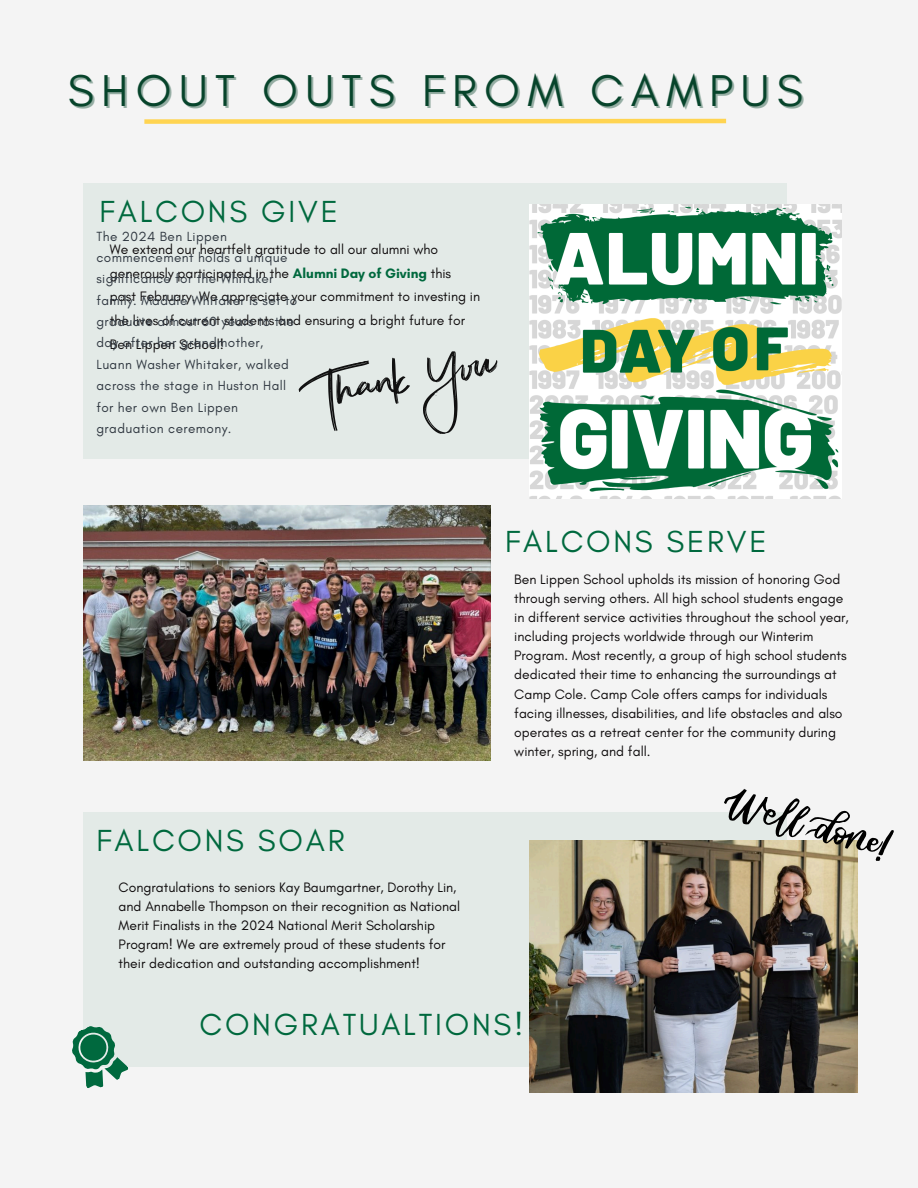
<style>
.page{position:relative;width:918px;height:1188px;background:#f4f4f4}
.page>*{position:absolute;margin:0;border:0;box-sizing:border-box;transform-origin:0 0}
.t1{font:45.45px "Glacial Indifference";letter-spacing:.165em;color:#07442b}
.t2{font:31.05px "Glacial Indifference";letter-spacing:.09em;color:#00693e}
.t3{font:13.95px/19.2px "Glacial Indifference";color:#0e0b0c}
.t4{font:13.5px/21.3px "Glacial Indifference";letter-spacing:.03em;color:#303841}
.s1{font-weight:700;color:#00693e}
</style>
<div class="page">
<img style="left:84px;top:505px;width:407px;height:256px">
<div style="left:84px;top:184px;width:703px;height:275px;background:#e3eae7"></div>
<img style="left:530px;top:205px;width:311px;height:293px">
<div style="left:84px;top:812px;width:703px;height:254px;background:#e3eae7"></div>
<img style="left:530px;top:841px;width:327px;height:252px">
<svg style="left:72px;top:1019px;width:59px;height:69px"></svg>
<svg style="left:144px;top:118px;width:583px;height:6px;background:#fcdb79"></svg>
<svg style="left:298px;top:351px;width:200px;height:83px"></svg>
<svg style="left:719px;top:788px;width:175px;height:74px"></svg>
<h1 class="t1" style="left:68px;top:63px;width:736px">SHOUT OUTS FROM CAMPUS</h1>
<p class="t2" style="left:100px;top:193px;width:240px">FALCONS GIVE</p>
<p class="t4" style="left:96px;top:225px;width:202px">The 2024 Ben Lippen commencement holds a unique significance for the Whitaker family. Maddie Whitaker is set to graduate almost 60 years to the day after her grandmother,<br>Luann Washer Whitaker, walked across the stage in Huston Hall for her own Ben Lippen graduation ceremony.</p>
<p class="t3" style="left:110px;top:238px;width:372px;line-height:23.7px">We extend our heartfelt gratitude to all our alumni who generously participated in the <span class="s1">Alumni Day of Giving</span> this past February. We appreciate your commitment to investing in the lives of current students and ensuring a bright future for Ben Lippen School!</p>
<h2 class="t2" style="left:96px;top:821px;width:250px">FALCONS SOAR</h2>
<h2 class="t3" style="left:119px;top:877px;width:343px">Congratulations to seniors Kay Baumgartner, Dorothy Lin, and Annabelle Thompson on their recognition as National Merit Finalists in the 2024 National Merit Scholarship Program! We are extremely proud of these students for their dedication and outstanding accomplishment!</h2>
<p class="t2" style="left:505px;top:523px;width:263px">FALCONS SERVE</p>
<p class="t3" style="left:514px;top:569px;width:336px">Ben Lippen School upholds its mission of honoring God through serving others. All high school students engage in different service activities throughout the school year, including projects worldwide through our Winterim Program. Most recently, a group of high school students dedicated their time to enhancing the surroundings at Camp Cole. Camp Cole offers camps for individuals facing illnesses, disabilities, and life obstacles and also operates as a retreat center for the community during winter, spring, and fall.</p>
<p class="t2" style="left:200px;top:1005px;width:325px">CONGRATUALTIONS!</p>
</div>
